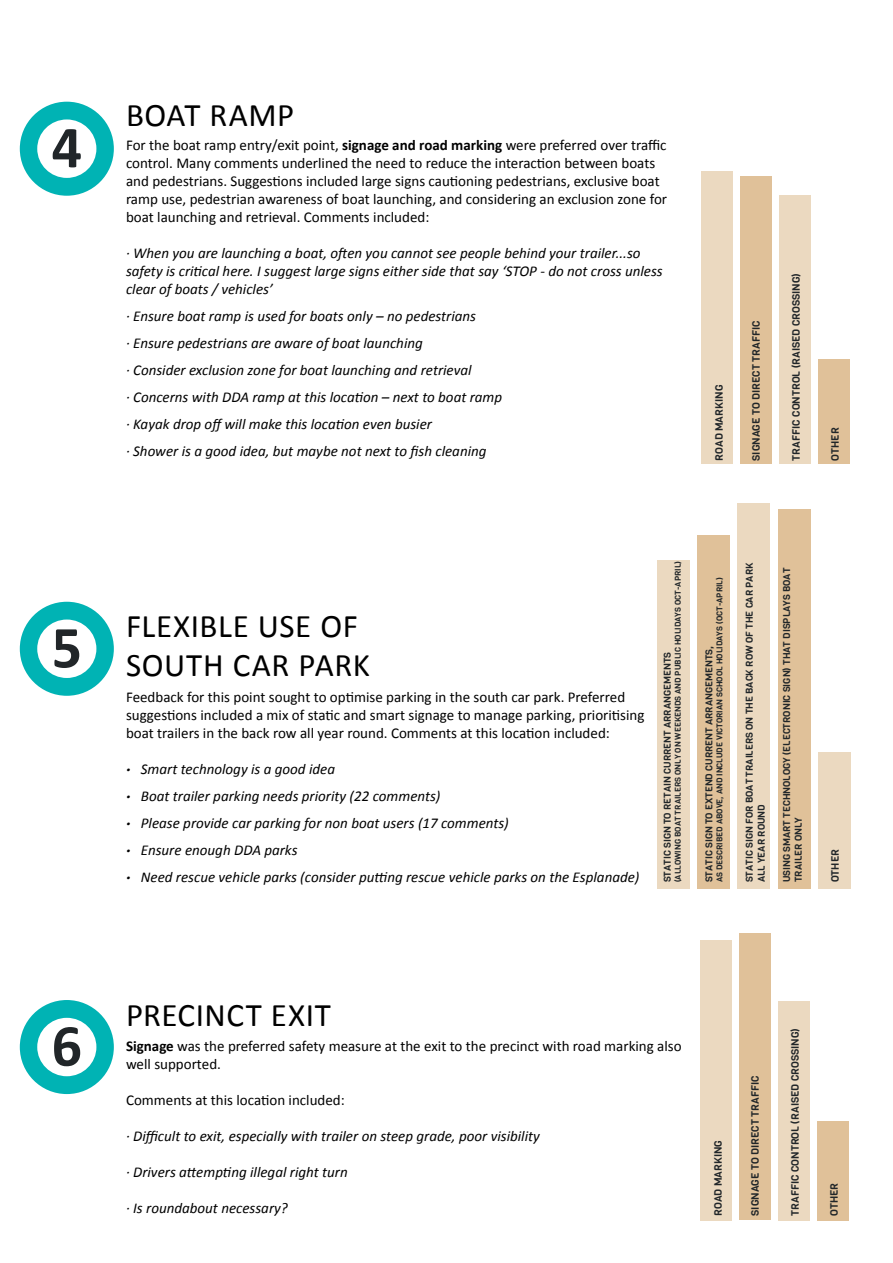
<style>
.page{position:relative;width:893px;height:1263px;background:#fff}
.page>*{position:absolute;margin:0;border:0;box-sizing:border-box;transform-origin:0 0}
.t1{font:700 60px "Calibri";color:#212629}
.t2{font:33px/39.6px "Calibri";letter-spacing:.015em;color:#000}
.t3{font:italic 15px/27px "Calibri";color:#000}
.t4{font:15px/18px "Calibri";color:#000}
.t5{font:10.5px "Viga";color:#212629}
.t6{font:9.75px/11.7px "Viga";color:#212629}
.t7{font:8.25px "Viga";color:#212629}
.s1{font-weight:700}
.s2{font-family:"Blacker Pro Dis"}
.s3{font-size:10.5px}
</style>
<div class="page">
<div style="left:20px;top:102px;width:94px;height:94px;background:#00b3b4;border-radius:50%"></div>
<div style="left:37px;top:119px;width:59px;height:59px;background:#fff;border-radius:50%"></div>
<div style="left:702px;top:171px;width:31px;height:293px;background:#ebd9c0"></div>
<div style="left:740px;top:177px;width:32px;height:287px;background:#e0c199"></div>
<div style="left:779px;top:195px;width:32px;height:269px;background:#ebd9c0"></div>
<div style="left:818px;top:360px;width:32px;height:104px;background:#e0c199"></div>
<div style="left:20px;top:602px;width:94px;height:94px;background:#00b3b4;border-radius:50%"></div>
<div style="left:37px;top:619px;width:59px;height:59px;background:#fff;border-radius:50%"></div>
<div style="left:657px;top:560px;width:32px;height:329px;background:#ebd9c0"></div>
<div style="left:697px;top:536px;width:33px;height:353px;background:#e0c199"></div>
<div style="left:737px;top:504px;width:33px;height:385px;background:#ebd9c0"></div>
<div style="left:818px;top:752px;width:32px;height:137px;background:#ebd9c0"></div>
<div style="left:778px;top:510px;width:32px;height:379px;background:#e0c199"></div>
<div style="left:20px;top:1000px;width:94px;height:94px;background:#00b3b4;border-radius:50%"></div>
<div style="left:37px;top:1018px;width:59px;height:58px;background:#fff;border-radius:50%"></div>
<div style="left:701px;top:940px;width:31px;height:280px;background:#ebd9c0"></div>
<div style="left:739px;top:934px;width:32px;height:286px;background:#e0c199"></div>
<div style="left:778px;top:1001px;width:32px;height:219px;background:#ebd9c0"></div>
<div style="left:817px;top:1121px;width:32px;height:99px;background:#e0c199"></div>
<h1 class="t1" style="left:52px;top:105px;width:32px">4</h1>
<h1 class="t1" style="left:52px;top:605px;width:32px">5</h1>
<h2 class="t2" style="left:126px;top:94px;width:170px">BOAT RAMP</h2>
<p class="t4" style="left:126px;top:135px;width:543px">For the boat ramp entry/exit point, <span class="s1">signage and road marking</span> were preferred over traffic control. Many comments underlined the need to reduce the interaction between boats and pedestrians. Suggestions included large signs cautioning pedestrians, exclusive boat ramp use, pedestrian awareness of boat launching, and considering an exclusion zone for boat launching and retrieval. Comments included:</p>
<p class="t3" style="left:126px;top:243px;width:538px;line-height:18px">· When you are launching a boat, often you cannot see people behind your trailer...so safety is critical here. I suggest large signs either side that say ‘STOP - do not cross unless clear of boats / vehicles’</p>
<p class="t3" style="left:126px;top:302px;width:378px">· Ensure boat ramp is used for boats only – no pedestrians<br>· Ensure pedestrians are aware of boat launching<br>· Consider exclusion zone for boat launching and retrieval<br>· Concerns with DDA ramp at this location – next to boat ramp · Kayak drop off will make this location even busier<br>· Shower is a good idea, but maybe not next to fish cleaning</p>
<p class="t5" style="left:712px;top:461px;width:77px;rotate:-90deg">ROAD MARKING</p>
<p class="t5" style="left:749px;top:461px;width:142px;rotate:-90deg">SIGNAGE TO DIRECT TRAFFIC</p>
<p class="t5" style="left:789px;top:461px;width:189px;rotate:-90deg">TRAFFIC CONTROL (RAISED CROSSING)</p>
<p class="t5" style="left:828px;top:461px;width:35px;rotate:-90deg">OTHER</p>
<h2 class="t2" style="left:126px;top:604px;width:245px">FLEXIBLE USE OF<br>SOUTH CAR PARK</h2>
<p class="t4" style="left:126px;top:687px;width:520px">Feedback for this point sought to optimise parking in the south car park. Preferred suggestions included a mix of static and smart signage to manage parking, prioritising boat trailers in the back row all year round. Comments at this location included:</p>
<p class="t3" style="left:126px;top:755px;width:211px"><span class="s2">•</span> Smart technology is a good idea</p>
<p class="t3" style="left:126px;top:782px;width:316px"><span class="s2">•</span> Boat trailer parking needs priority (22 comments)</p>
<p class="t3" style="left:126px;top:809px;width:384px"><span class="s2">•</span> Please provide car parking for non boat users (17 comments)</p>
<p class="t3" style="left:126px;top:836px;width:173px"><span class="s2">•</span> Ensure enough DDA parks</p>
<p class="t3" style="left:126px;top:863px;width:515px"><span class="s2">•</span> Need rescue vehicle parks (consider putting rescue vehicle parks on the Esplanade)</p>
<p class="t7" style="left:672px;top:882px;width:323px;rotate:-90deg">(ALLOWING BOAT TRAILERS ONLY ON WEEKENDS AND PUBLIC HOLIDAYS OCT-APRIL)</p>
<p class="t6" style="left:662px;top:882px;width:232px;rotate:-90deg">STATIC SIGN TO RETAIN CURRENT ARRANGEMENTS</p>
<p class="t7" style="left:714px;top:882px;width:307px;rotate:-90deg">AS DESCRIBED ABOVE, AND INCLUDE VICTORIAN SCHOOL HOLIDAYS (OCT-APRIL)</p>
<p class="t6" style="left:703px;top:882px;width:238px;rotate:-90deg">STATIC SIGN TO EXTEND CURRENT ARRANGEMENTS<span class="s3">,</span></p>
<p class="t6" style="left:744px;top:882px;width:321px;rotate:-90deg">STATIC SIGN FOR BOAT TRAILERS ON THE BACK ROW OF THE CAR PARK<br>ALL YEAR ROUND</p>
<p class="t6" style="left:781px;top:882px;width:316px;rotate:-90deg">USING SMART TECHNOLOGY (ELECTRONIC SIGN) THAT DISPLAYS BOAT<br>TRAILER ONLY</p>
<p class="t5" style="left:828px;top:882px;width:35px;rotate:-90deg">OTHER</p>
<h1 class="t1" style="left:52px;top:1003px;width:32px">6</h1>
<h2 class="t2" style="left:126px;top:994px;width:206px">PRECINCT EXIT</h2>
<p class="t4" style="left:126px;top:1036px;width:557px"><span class="s1">Signage</span> was the preferred safety measure at the exit to the precinct with road marking also well supported.</p>
<p class="t4" style="left:126px;top:1090px;width:220px">Comments at this location included:</p>
<p class="t3" style="left:126px;top:1122px;width:415px">· Difficult to exit, especially with trailer on steep grade, poor visibility</p>
<p class="t3" style="left:126px;top:1158px;width:223px">· Drivers attempting illegal right turn</p>
<p class="t3" style="left:126px;top:1194px;width:163px">· Is roundabout necessary?</p>
<p class="t5" style="left:711px;top:1216px;width:77px;rotate:-90deg">ROAD MARKING</p>
<p class="t5" style="left:748px;top:1216px;width:142px;rotate:-90deg">SIGNAGE TO DIRECT TRAFFIC</p>
<p class="t5" style="left:788px;top:1216px;width:189px;rotate:-90deg">TRAFFIC CONTROL (RAISED CROSSING)</p>
<p class="t5" style="left:827px;top:1216px;width:35px;rotate:-90deg">OTHER</p>
</div>
